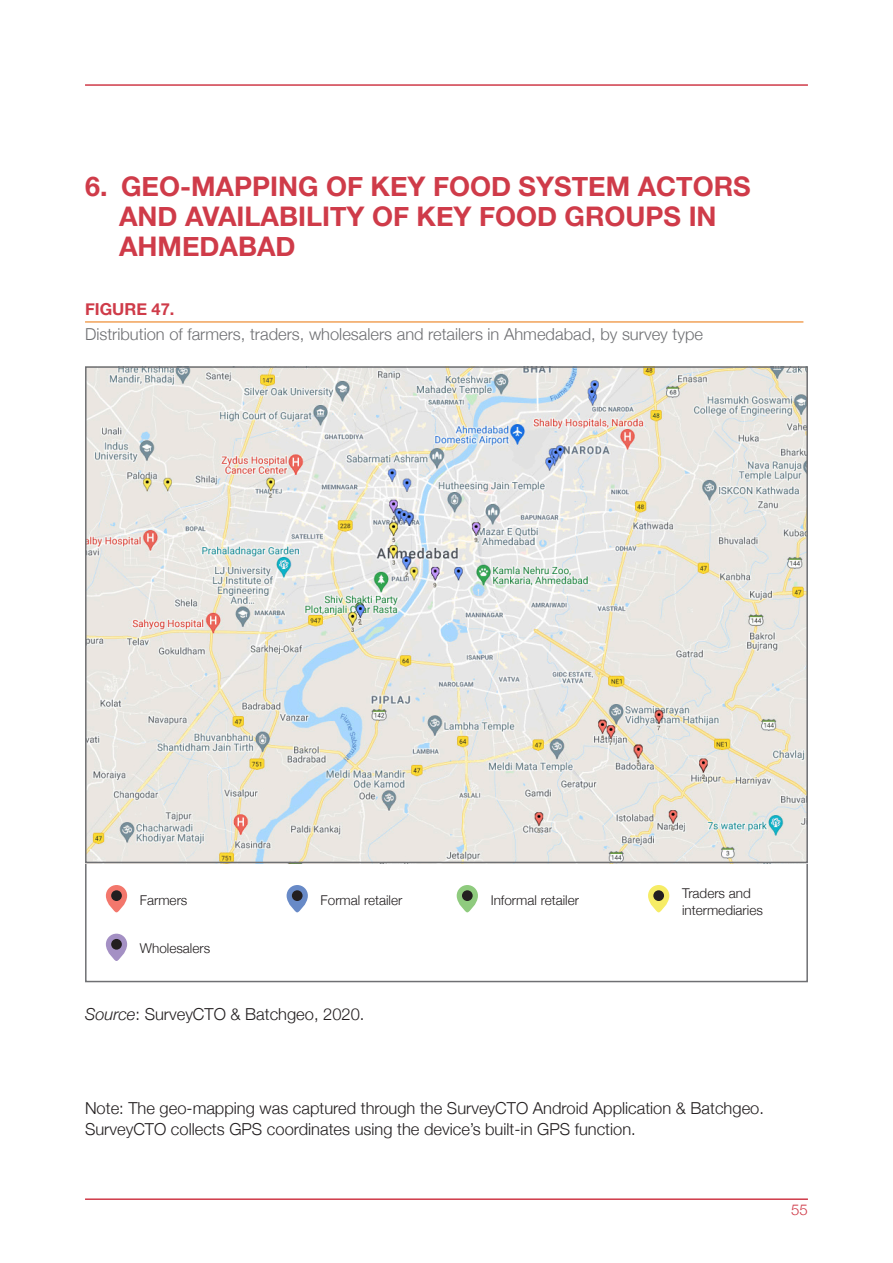
<style>
.page{position:relative;width:893px;height:1263px;background:#fff}
.page>*{position:absolute;margin:0;border:0;box-sizing:border-box;transform-origin:0 0}
.t1{font:700 27px/30px "Helvetica Neue";color:#cf3b49}
.testo{font:300 16.5px/21px "Helvetica Neue";color:#231f20}
.testo_della_figura{font:300 16.5px "Helvetica Neue";color:#6f7073}
.TITOLO_DELLA_FIGURA{font:700 16.5px "Helvetica Neue";color:#cf3b49}
.t2{font:300 15px "Helvetica Neue";color:#cf3b49}
.TESTO_TABELLA{font:300 13.5px/16.5px "Helvetica Neue";color:#231f20}
.s1{font-style:italic}
</style>
<div class="page">
<hr style="left:85px;top:84px;width:723px;height:2px;background:#cf3b49">
<hr style="left:85px;top:1198px;width:723px;height:2px;background:#cf3b49">
<hr style="left:85px;top:321px;width:718px;height:1px;background:#ec8322">
<svg style="left:648px;top:885px;width:21px;height:27px"></svg>
<div style="left:653px;top:890px;width:11px;height:11px;background:#231f20;border-radius:50%"></div>
<svg style="left:106px;top:934px;width:21px;height:27px"></svg>
<div style="left:111px;top:939px;width:11px;height:11px;background:#231f20;border-radius:50%"></div>
<svg style="left:106px;top:885px;width:21px;height:27px"></svg>
<div style="left:111px;top:890px;width:11px;height:11px;background:#231f20;border-radius:50%"></div>
<svg style="left:287px;top:885px;width:21px;height:27px"></svg>
<div style="left:292px;top:890px;width:11px;height:11px;background:#231f20;border-radius:50%"></div>
<svg style="left:457px;top:885px;width:21px;height:27px"></svg>
<div style="left:462px;top:890px;width:11px;height:11px;background:#231f20;border-radius:50%"></div>
<img style="left:88px;top:369px;width:717px;height:491px">
<div style="left:85px;top:366px;width:723px;height:497px;border:2px solid #6f7073"></div>
<p class="t1" style="left:119px;top:172px;width:633px;text-indent:-34px">6. GEO-MAPPING OF KEY FOOD SYSTEM ACTORS<br>AND AVAILABILITY OF KEY FOOD GROUPS IN<br>AHMEDABAD</p>
<p class="TITOLO_DELLA_FIGURA" style="left:85px;top:296px;width:91px">FIGURE 47.</p>
<p class="testo_della_figura" style="left:85px;top:321px;width:619px">Distribution of farmers, traders, wholesalers and retailers in Ahmedabad, by survey type</p>
<p class="TESTO_TABELLA" style="left:140px;top:891px;width:49px">Farmers</p>
<p class="TESTO_TABELLA" style="left:140px;top:939px;width:72px">Wholesalers</p>
<p class="TESTO_TABELLA" style="left:321px;top:891px;width:83px">Formal retailer</p>
<p class="TESTO_TABELLA" style="left:491px;top:891px;width:90px">Informal retailer</p>
<p class="TESTO_TABELLA" style="left:682px;top:884px;width:82px">Traders and intermediaries</p>
<p class="testo" style="left:85px;top:1002px;width:281px"><span class="s1">Source</span>: SurveyCTO &amp; Batchgeo, 2020.</p>
<p class="testo" style="left:85px;top:1097px;width:680px">Note: The geo-mapping was captured through the SurveyCTO Android Application &amp; Batchgeo.<br>SurveyCTO collects GPS coordinates using the device’s built-in GPS function.</p>
<p class="t2" style="left:791px;top:1197px;width:18px">55</p>
</div>
